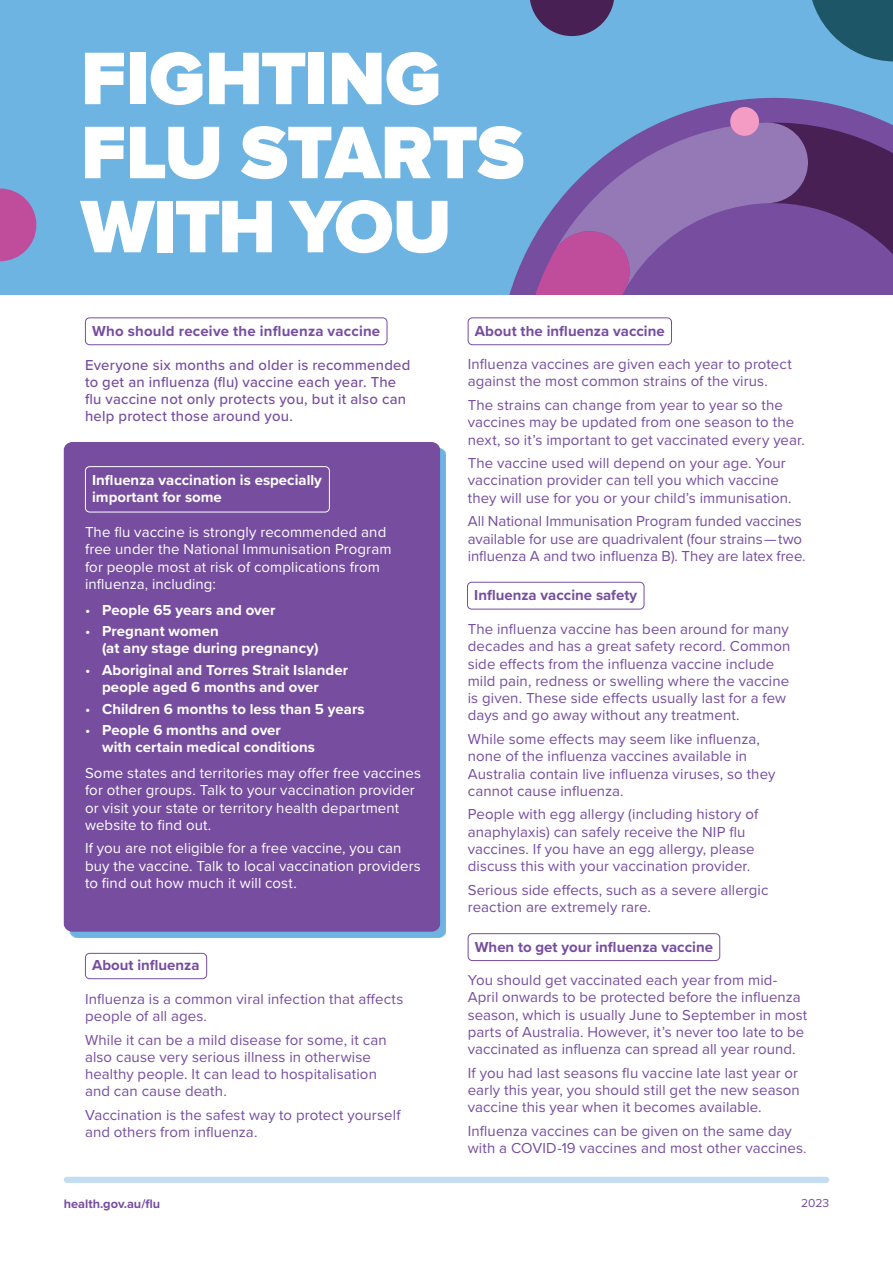
<style>
.page{position:relative;width:893px;height:1263px;background:#fff}
.page>*{position:absolute;margin:0;border:0;box-sizing:border-box;transform-origin:0 0}
.Section_Headings{font:900 77.1px/74.1px "Proxima Nova";letter-spacing:-.015em;color:#fff}
.Body_Copy{font:15px/17.2px "Proxima Nova";letter-spacing:.005em;color:#764d9f}
.Body_Copy-2{font:15px/17.2px "Proxima Nova";letter-spacing:.005em;color:#fff}
.Body_copy{font:700 15px/17.2px "Proxima Nova";letter-spacing:.005em;color:#fff}
.Headers_main{font:500 15px/17.2px "Proxima Nova";letter-spacing:.015em;color:#764d9f}
.Body_copy-2{font:700 15px "Proxima Nova";color:#764d9f}
.Section_Headings-2{font:700 15px "Proxima Nova";letter-spacing:.01em;color:#764d9f}
.Body_copy-3{font:700 12.75px "Proxima Nova";color:#764d9f}
.Body_copy-4{font:12px "Proxima Nova";color:#764d9f}
.s1{font-weight:400}
</style>
<div class="page">
<div style="left:0;top:0;width:893px;height:294px;background:#6db4e3"></div>
<svg style="left:812px;top:0;width:81px;height:61px"></svg>
<svg style="left:0;top:188px;width:36px;height:73px"></svg>
<div style="left:70px;top:448px;width:376px;height:490px;background:#6db4e3"></div>
<div style="left:64px;top:442px;width:376px;height:490px;background:#764d9f;border-radius:8px"></div>
<svg style="left:509px;top:97px;width:375px;height:197px"></svg>
<svg style="left:511px;top:121px;width:382px;height:173px;background:#7c60a4"></svg>
<div style="left:468px;top:933px;width:252px;height:28px;border:1px solid #764d9f;border-radius:4px"></div>
<div style="left:467px;top:582px;width:177px;height:27px;border:1px solid #764d9f;border-radius:4px"></div>
<div style="left:85px;top:953px;width:122px;height:26px;border:1px solid #764d9f;border-radius:4px"></div>
<div style="left:730px;top:107px;width:29px;height:29px;background:#f49cc3;border-radius:50%"></div>
<svg style="left:530px;top:0;width:84px;height:36px"></svg>
<div style="left:64px;top:1177px;width:765px;height:6px;background:#c4ddf2;border-radius:3px"></div>
<div style="left:85px;top:466px;width:245px;height:46px;border:1px solid #fff;border-radius:4px"></div>
<div style="left:85px;top:317px;width:302px;height:28px;border:1px solid #764d9f;border-radius:4px"></div>
<div style="left:468px;top:317px;width:204px;height:28px;border:1px solid #764d9f;border-radius:4px"></div>
<p class="Section_Headings" style="left:81px;top:45px;width:445px">FIGHTING<br>FLU STARTS<br>WITH YOU</p>
<p class="Section_Headings-2" style="left:92px;top:320px;width:289px">Who should receive the influenza vaccine</p>
<p class="Headers_main" style="left:85px;top:356px;width:327px">Everyone six months and older is recommended to get an influenza (flu) vaccine each year. The flu vaccine not only protects you, but it also can help protect those around you.</p>
<p class="Body_copy" style="left:92px;top:471px;width:231px">Influenza vaccination is especially important for some</p>
<p class="Body_Copy-2" style="left:85px;top:523px;width:308px">The flu vaccine is strongly recommended and free under the National Immunisation Program for people most at risk of complications from influenza, including:</p>
<p class="Body_copy" style="left:85px;top:601px;width:192px"><span class="s1">•</span> People 65 years and over</p>
<p class="Body_copy" style="left:102px;top:622px;width:218px;text-indent:-17px"><span class="s1">•</span> Pregnant women<br>(at any stage during pregnancy)</p>
<p class="Body_copy" style="left:102px;top:661px;width:248px;text-indent:-17px"><span class="s1">•</span> Aboriginal and Torres Strait Islander people aged 6 months and over</p>
<p class="Body_copy" style="left:85px;top:700px;width:281px"><span class="s1">•</span> Children 6 months to less than 5 years</p>
<p class="Body_copy" style="left:102px;top:721px;width:215px;text-indent:-17px"><span class="s1">•</span> People 6 months and over<br>with certain medical conditions</p>
<p class="Body_Copy-2" style="left:85px;top:764px;width:337px">Some states and territories may offer free vaccines for other groups. Talk to your vaccination provider or visit your state or territory health department website to find out.</p>
<p class="Body_Copy-2" style="left:85px;top:839px;width:337px">If you are not eligible for a free vaccine, you can buy the vaccine. Talk to local vaccination providers to find out how much it will cost.</p>
<p class="Body_copy-2" style="left:92px;top:954px;width:109px">About influenza</p>
<p class="Body_Copy" style="left:85px;top:989px;width:320px">Influenza is a common viral infection that affects people of all ages.</p>
<p class="Body_Copy" style="left:85px;top:1030px;width:303px">While it can be a mild disease for some, it can also cause very serious illness in otherwise healthy people. It can lead to hospitalisation and can cause death.</p>
<p class="Body_Copy" style="left:85px;top:1106px;width:317px">Vaccination is the safest way to protect yourself and others from influenza.</p>
<p class="Section_Headings-2" style="left:475px;top:320px;width:191px">About the influenza vaccine</p>
<p class="Body_Copy" style="left:468px;top:355px;width:326px">Influenza vaccines are given each year to protect against the most common strains of the virus.</p>
<p class="Body_Copy" style="left:468px;top:396px;width:339px">The strains can change from year to year so the vaccines may be updated from one season to the next, so it’s important to get vaccinated every year.</p>
<p class="Body_Copy" style="left:468px;top:454px;width:325px">The vaccine used will depend on your age. Your vaccination provider can tell you which vaccine they will use for you or your child’s immunisation.</p>
<p class="Body_Copy" style="left:468px;top:512px;width:339px">All National Immunisation Program funded vaccines available for use are quadrivalent (four strains—two influenza A and two influenza B). They are latex free.</p>
<p class="Body_copy-2" style="left:474px;top:584px;width:165px">Influenza vaccine safety</p>
<p class="Body_Copy" style="left:468px;top:620px;width:324px">The influenza vaccine has been around for many decades and has a great safety record. Common side effects from the influenza vaccine include mild pain, redness or swelling where the vaccine is given. These side effects usually last for a few days and go away without any treatment.</p>
<p class="Body_Copy" style="left:468px;top:730px;width:309px">While some effects may seem like influenza, none of the influenza vaccines available in Australia contain live influenza viruses, so they cannot cause influenza.</p>
<p class="Body_Copy" style="left:468px;top:805px;width:292px">People with egg allergy (including history of anaphylaxis) can safely receive the NIP flu vaccines. If you have an egg allergy, please discuss this with your vaccination provider.</p>
<p class="Body_Copy" style="left:468px;top:880px;width:302px">Serious side effects, such as a severe allergic reaction are extremely rare.</p>
<p class="Body_copy-2" style="left:475px;top:936px;width:240px">When to get your influenza vaccine</p>
<p class="Body_Copy" style="left:468px;top:971px;width:341px">You should get vaccinated each year from mid-April onwards to be protected before the influenza season, which is usually June to September in most parts of Australia. However, it’s never too late to be vaccinated as influenza can spread all year round.</p>
<p class="Body_Copy" style="left:468px;top:1063px;width:333px;text-align:justify">If you had last seasons flu vaccine late last year or early this year, you should still get the new season vaccine this year when it becomes available.</p>
<p class="Body_Copy" style="left:468px;top:1122px;width:340px">Influenza vaccines can be given on the same day with a COVID-19 vaccines and most other vaccines.</p>
<p class="Body_copy-3" style="left:64px;top:1194px;width:98px">health.gov.au/flu</p>
<p class="Body_copy-4" style="left:801px;top:1194px;width:30px">2023</p>
</div>
